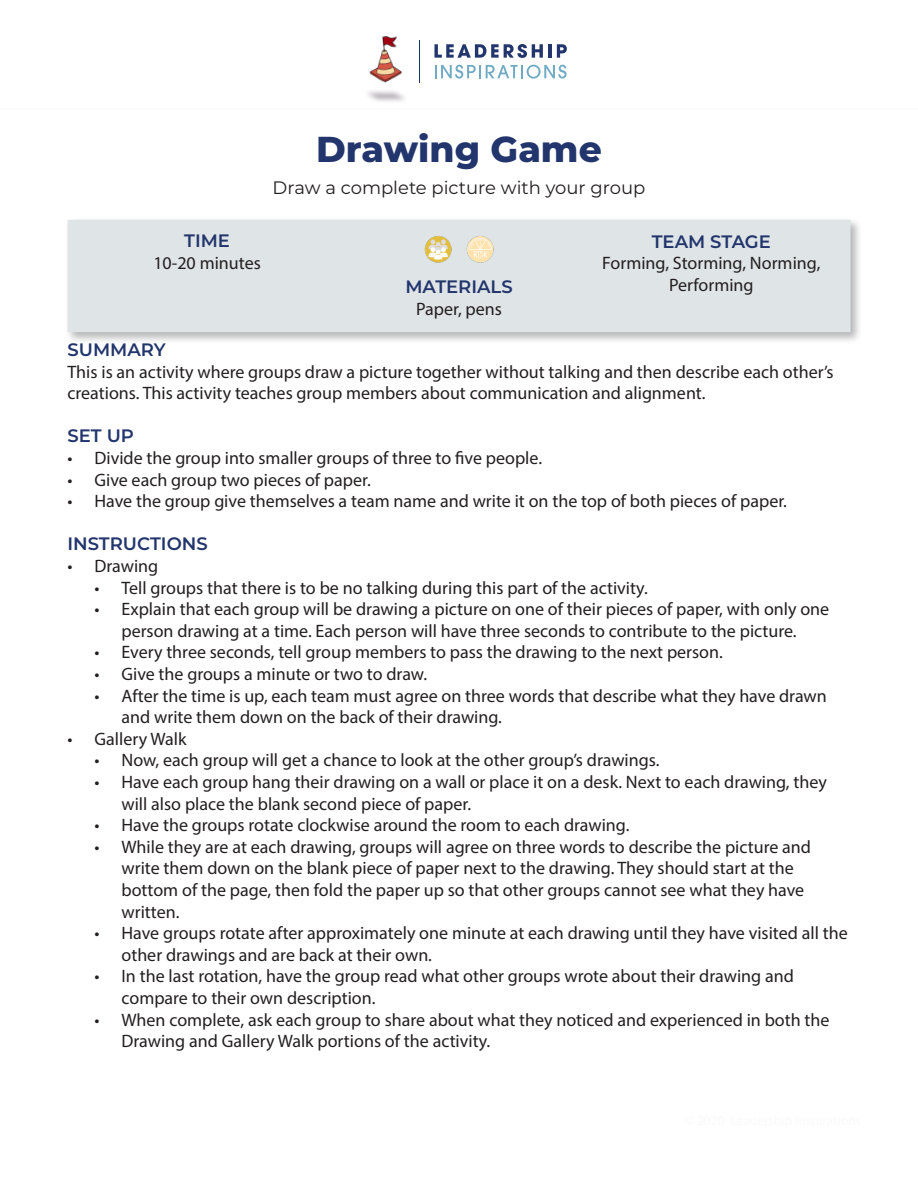
<style>
.page{position:relative;width:918px;height:1188px;background:#fff}
.page>*{position:absolute;margin:0;border:0;box-sizing:border-box;transform-origin:0 0}
.t1{font:800 36px "Montserrat";color:#22356c}
.t2{font:18px/21.6px "Myriad Pro";color:#231f20}
.t3{font:600 18px "Montserrat";color:#22356c}
.t4{font:18px "Montserrat";color:#231f20}
</style>
<div class="page">
<svg style="left:446px;top:44px;width:97px;height:14px"></svg>
<hr style="left:548px;top:44px;width:4px;height:14px;background:#22356c">
<svg style="left:557px;top:44px;width:10px;height:14px"></svg>
<svg style="left:442px;top:65px;width:125px;height:14px"></svg>
<hr style="left:0;top:108px;width:918px;height:2px;background:#fafafa">
<img style="left:369px;top:36px;width:73px;height:47px">
<div style="left:64px;top:217px;width:799px;height:128px;background:#231f20;opacity:.34"></div>
<div style="left:68px;top:220px;width:782px;height:112px;background:#dfe4e7"></div>
<img style="left:466px;top:236px;width:28px;height:27px">
<img style="left:424px;top:236px;width:28px;height:27px">
<p class="t1" style="left:316px;top:122px;width:287px">Drawing Game</p>
<p class="t4" style="left:273px;top:175px;width:374px">Draw a complete picture with your group</p>
<p class="t3" style="left:184px;top:228px;width:47px">TIME</p>
<p class="t2" style="left:153px;top:251px;width:109px">10-20 minutes</p>
<p class="t3" style="left:405px;top:274px;width:109px">MATERIALS</p>
<p class="t2" style="left:416px;top:298px;width:87px">Paper, pens</p>
<p class="t3" style="left:652px;top:229px;width:121px">TEAM STAGE</p>
<p class="t2" style="left:602px;top:252px;width:220px;text-align:center">Forming, Storming, Norming,<br>Performing</p>
<p class="t3" style="left:68px;top:337px;width:100px">SUMMARY</p>
<p class="t2" style="left:68px;top:360px;width:768px">This is an activity where groups draw a picture together without talking and then describe each other’s creations. This activity teaches group members about communication and alignment.</p>
<p class="t3" style="left:68px;top:423px;width:68px">SET UP</p>
<p class="t2" style="left:68px;top:447px;width:476px">• Divide the group into smaller groups of three to five people.</p>
<p class="t2" style="left:68px;top:468px;width:305px">• Give each group two pieces of paper.</p>
<p class="t2" style="left:68px;top:490px;width:721px">• Have the group give themselves a team name and write it on the top of both pieces of paper.</p>
<p class="t3" style="left:68px;top:531px;width:142px">INSTRUCTIONS</p>
<p class="t2" style="left:68px;top:555px;width:92px">• Drawing</p>
<p class="t2" style="left:94px;top:576px;width:555px">• Tell groups that there is to be no talking during this part of the activity.</p>
<p class="t2" style="left:94px;top:598px;width:736px;text-align:center">• Explain that each group will be drawing a picture on one of their pieces of paper, with only one person drawing at a time. Each person will have three seconds to contribute to the picture.</p>
<p class="t2" style="left:94px;top:641px;width:630px">• Every three seconds, tell group members to pass the drawing to the next person.</p>
<p class="t2" style="left:94px;top:663px;width:334px">• Give the groups a minute or two to draw.</p>
<p class="t2" style="left:122px;top:684px;width:707px;text-indent:-27px">• After the time is up, each team must agree on three words that describe what they have drawn and write them down on the back of their drawing.</p>
<p class="t2" style="left:68px;top:728px;width:120px">• Gallery Walk</p>
<p class="t2" style="left:94px;top:749px;width:567px">• Now, each group will get a chance to look at the other group’s drawings.</p>
<p class="t2" style="left:122px;top:771px;width:707px;text-indent:-27px">• Have each group hang their drawing on a wall or place it on a desk. Next to each drawing, they will also place the blank second piece of paper.</p>
<p class="t2" style="left:94px;top:814px;width:536px">• Have the groups rotate clockwise around the room to each drawing.</p>
<p class="t2" style="left:122px;top:836px;width:691px;text-indent:-27px">• While they are at each drawing, groups will agree on three words to describe the picture and write them down on the blank piece of paper next to the drawing. They should start at the bottom of the page, then fold the paper up so that other groups cannot see what they have written.</p>
<p class="t2" style="left:122px;top:922px;width:728px;text-indent:-27px">• Have groups rotate after approximately one minute at each drawing until they have visited all the other drawings and are back at their own.</p>
<p class="t2" style="left:122px;top:965px;width:674px;text-indent:-27px">• In the last rotation, have the group read what other groups wrote about their drawing and compare to their own description.</p>
<p class="t2" style="left:122px;top:1008px;width:710px;text-indent:-27px">• When complete, ask each group to share about what they noticed and experienced in both the<br>Drawing and Gallery Walk portions of the activity.</p>
</div>
